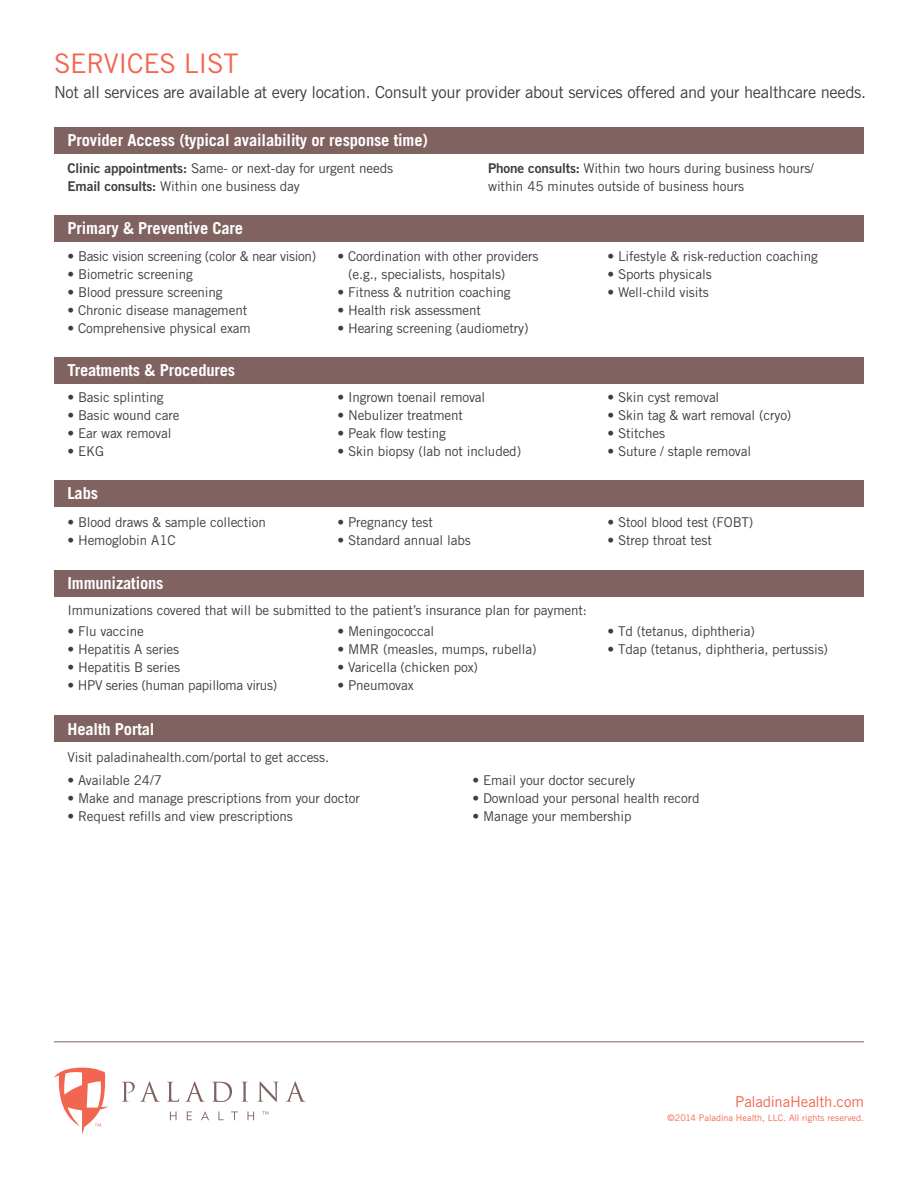
<style>
.page{position:relative;width:918px;height:1188px;background:#fff}
.page>*{position:absolute;margin:0;border:0;box-sizing:border-box;transform-origin:0 0}
.t1{font:27px "Trade Gothic LT Std";letter-spacing:-.01em;color:#f2664f}
.t2{font:700 16.5px "Trade Gothic LT Std";letter-spacing:-.01em;color:#fff}
.t3{font:16.5px "Trade Gothic LT Std";letter-spacing:-.02em;color:#3e3e3f}
.t4{font:15px "Trade Gothic LT Std";letter-spacing:-.015em;color:#f2664f}
.t5{font:13.5px/18px "Trade Gothic LT Std";letter-spacing:-.01em;color:#3e3e3f}
.t6{font:9px "Trade Gothic LT Std";letter-spacing:.01em;color:#f2664f}
.s1{font-family:"Trade Gothic LT Std Bd 2"}
</style>
<div class="page">
<hr style="left:54px;top:1041px;width:810px;height:1px;background:#aa9490">
<svg style="left:170px;top:1111px;width:84px;height:9px"></svg>
<svg style="left:122px;top:1081px;width:184px;height:21px"></svg>
<svg style="left:262px;top:1111px;width:6px;height:3px"></svg>
<svg style="left:54px;top:1068px;width:54px;height:66px"></svg>
<div style="left:54px;top:215px;width:810px;height:26px;background:#806361"></div>
<div style="left:54px;top:357px;width:810px;height:26px;background:#806361"></div>
<div style="left:54px;top:480px;width:810px;height:26px;background:#806361"></div>
<div style="left:54px;top:127px;width:810px;height:27px;background:#806361"></div>
<div style="left:54px;top:570px;width:810px;height:27px;background:#806361"></div>
<div style="left:54px;top:715px;width:810px;height:27px;background:#806361"></div>
<h1 class="t1" style="left:54px;top:48px;width:186px">SERVICES LIST</h1>
<p class="t3" style="left:54px;top:82px;width:814px">Not all services are available at every location. Consult your provider about services offered and your healthcare needs.</p>
<p class="t2" style="left:68px;top:130px;width:362px">Provider Access (typical availability or response time)</p>
<p class="t5" style="left:68px;top:159px;width:327px"><span class="s1">Clinic appointments:</span> Same- or next-day for urgent needs<br><span class="s1">Email consults:</span> Within one business day</p>
<p class="t5" style="left:488px;top:159px;width:327px"><span class="s1">Phone consults:</span> Within two hours during business hours/ within 45 minutes outside of business hours</p>
<p class="t2" style="left:68px;top:218px;width:177px">Primary &amp; Preventive Care</p>
<p class="t5" style="left:68px;top:247px;width:250px">• Basic vision screening (color &amp; near vision)</p>
<p class="t5" style="left:68px;top:265px;width:127px">• Biometric screening</p>
<p class="t5" style="left:68px;top:283px;width:157px">• Blood pressure screening</p>
<p class="t5" style="left:68px;top:301px;width:181px">• Chronic disease management</p>
<p class="t5" style="left:68px;top:319px;width:185px">• Comprehensive physical exam</p>
<p class="t2" style="left:68px;top:360px;width:169px">Treatments &amp; Procedures</p>
<p class="t5" style="left:68px;top:389px;width:98px">• Basic splinting</p>
<p class="t5" style="left:68px;top:407px;width:114px">• Basic wound care</p>
<p class="t5" style="left:68px;top:425px;width:105px">• Ear wax removal</p>
<p class="t5" style="left:68px;top:442px;width:38px">• EKG</p>
<p class="t2" style="left:68px;top:483px;width:32px">Labs</p>
<p class="t5" style="left:68px;top:513px;width:200px">• Blood draws &amp; sample collection</p>
<p class="t5" style="left:68px;top:531px;width:110px">• Hemoglobin A1C</p>
<p class="t5" style="left:348px;top:247px;width:192px;text-indent:-11px">• Coordination with other providers (e.g., specialists, hospitals)</p>
<p class="t5" style="left:338px;top:283px;width:175px">• Fitness &amp; nutrition coaching</p>
<p class="t5" style="left:338px;top:301px;width:145px">• Health risk assessment</p>
<p class="t5" style="left:338px;top:319px;width:193px">• Hearing screening (audiometry)</p>
<p class="t5" style="left:338px;top:388px;width:149px">• Ingrown toenail removal</p>
<p class="t5" style="left:338px;top:406px;width:127px">• Nebulizer treatment</p>
<p class="t5" style="left:338px;top:424px;width:110px">• Peak flow testing</p>
<p class="t5" style="left:338px;top:442px;width:185px">• Skin biopsy (lab not included)</p>
<p class="t5" style="left:338px;top:513px;width:97px">• Pregnancy test</p>
<p class="t5" style="left:338px;top:531px;width:135px">• Standard annual labs</p>
<p class="t2" style="left:68px;top:573px;width:98px">Immunizations</p>
<p class="t5" style="left:68px;top:622px;width:78px">• Flu vaccine</p>
<p class="t5" style="left:68px;top:640px;width:113px">• Hepatitis A series</p>
<p class="t5" style="left:68px;top:658px;width:114px">• Hepatitis B series</p>
<p class="t5" style="left:68px;top:676px;width:211px">• HPV series (human papilloma virus)</p>
<p class="t5" style="left:68px;top:601px;width:521px">Immunizations covered that will be submitted to the patient’s insurance plan for payment:</p>
<p class="t5" style="left:338px;top:622px;width:98px">• Meningococcal</p>
<p class="t5" style="left:338px;top:640px;width:201px">• MMR (measles, mumps, rubella)</p>
<p class="t5" style="left:338px;top:658px;width:142px">• Varicella (chicken pox)</p>
<p class="t5" style="left:338px;top:676px;width:78px">• Pneumovax</p>
<p class="t5" style="left:608px;top:247px;width:212px">• Lifestyle &amp; risk-reduction coaching</p>
<p class="t5" style="left:608px;top:265px;width:106px">• Sports physicals</p>
<p class="t5" style="left:608px;top:283px;width:103px">• Well-child visits</p>
<p class="t5" style="left:608px;top:388px;width:113px">• Skin cyst removal</p>
<p class="t5" style="left:608px;top:406px;width:185px">• Skin tag &amp; wart removal (cryo)</p>
<p class="t5" style="left:608px;top:424px;width:59px">• Stitches</p>
<p class="t5" style="left:608px;top:442px;width:145px">• Suture / staple removal</p>
<p class="t5" style="left:608px;top:513px;width:147px">• Stool blood test (FOBT)</p>
<p class="t5" style="left:608px;top:531px;width:106px">• Strep throat test</p>
<p class="t5" style="left:608px;top:622px;width:149px">• Td (tetanus, diphtheria)</p>
<p class="t5" style="left:608px;top:640px;width:222px">• Tdap (tetanus, diphtheria, pertussis)</p>
<p class="t2" style="left:68px;top:719px;width:88px">Health Portal</p>
<p class="t5" style="left:68px;top:771px;width:96px">• Available 24/7</p>
<p class="t5" style="left:68px;top:789px;width:294px">• Make and manage prescriptions from your doctor</p>
<p class="t5" style="left:68px;top:807px;width:227px">• Request refills and view prescriptions</p>
<p class="t5" style="left:68px;top:748px;width:263px">Visit paladinahealth.com/portal to get access.</p>
<p class="t5" style="left:472px;top:771px;width:164px">• Email your doctor securely</p>
<p class="t5" style="left:472px;top:789px;width:229px">• Download your personal health record</p>
<p class="t5" style="left:472px;top:807px;width:161px">• Manage your membership</p>
<p class="t4" style="left:735px;top:1093px;width:130px">PaladinaHealth.com</p>
<p class="t6" style="left:667px;top:1112px;width:198px">©2014 Paladina Health, LLC. All rights reserved.</p>
</div>
